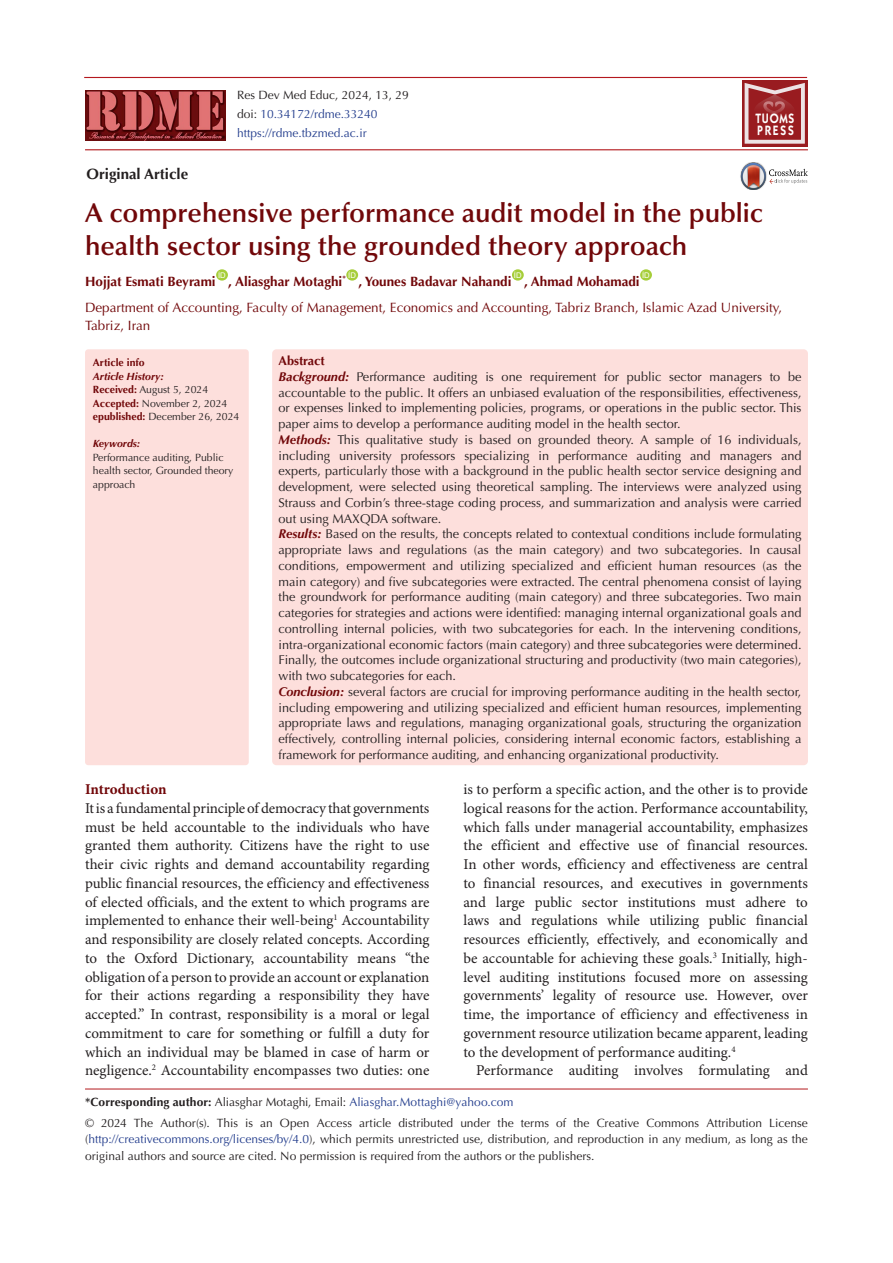
<style>
.page{position:relative;width:893px;height:1263px;background:#fff}
.page>*{position:absolute;margin:0;border:0;box-sizing:border-box;transform-origin:0 0}
.t1{font:600 27px/33px "Optima LT Std";letter-spacing:-.005em;color:#710709}
.t2{font:15px/18.8px "Minion Pro";letter-spacing:-.005em;color:#231f20;text-align:justify}
.t3{font:700 15px "Optima LT Std";color:#231f20}
.t4{font:700 15px "Minion Pro";letter-spacing:-.005em;color:#710709}
.t5{font:600 13.65px/12px "ITC Kabel Std";letter-spacing:.11em;color:#fff;scale:.85 1}
.t6{font:13.5px/18px "Optima LT Std";color:#710709}
.t7{font:700 13.5px "Optima LT Std";color:#710709}
.t8{font:12.75px/15.8px "Optima LT Std";color:#231f20;text-align:justify}
.t9{font:700 12.75px "Optima LT Std";color:#710709}
.corresponding{font:12px/16.5px "Optima LT Std";color:#231f20;text-align:justify}
.corresponding-2{font:12px "Optima LT Std";color:#253f8e}
.t10{font:10.5px/13.5px "Optima LT Std";color:#231f20}
.t11{font:italic 700 10.5px "Optima LT Std";color:#710709}
.t12{font:700 10.5px "Optima LT Std";color:#710709}
.t13{font:7.8px "Arial";color:#fff}
.s1{color:#231f20}
.s2{font-weight:700;color:#710709}
.s3{font-weight:700;font-style:italic;color:#710709}
.s4{font-weight:700;color:#231f20}
.s5{color:#253f8e}
</style>
<div class="page">
<hr style="left:85px;top:149px;width:723px;height:1px;background:#b4191e">
<hr style="left:85px;top:1089px;width:723px;height:1px;background:#b4191e">
<div style="left:216px;top:269px;width:12px;height:12px;background:#a6ce39;border-radius:50%"></div>
<div style="left:346px;top:269px;width:12px;height:12px;background:#a6ce39;border-radius:50%"></div>
<div style="left:512px;top:269px;width:12px;height:12px;background:#a6ce39;border-radius:50%"></div>
<div style="left:640px;top:269px;width:12px;height:12px;background:#a6ce39;border-radius:50%"></div>
<img style="left:740px;top:162px;width:19px;height:18px">
<svg style="left:741px;top:163px;width:67px;height:27px"></svg>
<img style="left:86px;top:91px;width:140px;height:49px">
<svg style="left:742px;top:81px;width:65px;height:66px"></svg>
<svg style="left:745px;top:83px;width:60px;height:61px;background:#ae4f52"></svg>
<hr style="left:84px;top:77px;width:723px;height:1px;background:#b4191e">
<div style="left:86px;top:350px;width:162px;height:414px;background:#fddfdc;border-radius:3px"></div>
<div style="left:85px;top:349px;width:164px;height:416px;border:2px solid #fddfdc;border-radius:3px"></div>
<div style="left:272px;top:349px;width:536px;height:416px;background:#fddfdc;border-radius:4px"></div>
<p class="t3" style="left:87px;top:165px;width:103px">Original Article</p>
<p class="corresponding" style="left:237px;top:87px;width:173px">Res Dev Med Educ, 2024, 13, 29</p>
<p class="corresponding-2" style="left:237px;top:107px;width:142px"><span class="s1">doi:</span> 10.34172/rdme.33240</p>
<p class="corresponding-2" style="left:237px;top:126px;width:131px">https://rdme.tbzmed.ac.ir</p>
<p class="t5" style="left:755px;top:112px;width:47px">TUOMS<br>PRESS</p>
<p class="t1" style="left:85px;top:196px;width:679px">A comprehensive performance audit model in the public health sector using the grounded theory approach</p>
<p class="t7" style="left:85px;top:273px;width:132px">Hojjat Esmati Beyrami</p>
<p class="t13" style="left:642px;top:270px;width:9px">ID</p>
<p class="t6" style="left:85px;top:299px;width:699px">Department of Accounting, Faculty of Management, Economics and Accounting, Tabriz Branch, Islamic Azad University,<br>Tabriz, Iran</p>
<p class="t13" style="left:218px;top:270px;width:9px">ID</p>
<p class="t13" style="left:348px;top:270px;width:9px">ID</p>
<p class="t13" style="left:514px;top:270px;width:9px">ID</p>
<p class="t7" style="left:228px;top:273px;width:119px">, Aliasghar Motaghi<sup>*</sup></p>
<p class="t7" style="left:358px;top:273px;width:155px">, Younes Badavar Nahandi</p>
<p class="t7" style="left:524px;top:273px;width:117px">, Ahmad Mohamadi</p>
<p class="t12" style="left:93px;top:357px;width:53px">Article info</p>
<p class="t11" style="left:93px;top:370px;width:73px">Article History:</p>
<p class="t10" style="left:93px;top:383px;width:117px"><span class="s2">Received:</span> August 5, 2024</p>
<p class="t10" style="left:93px;top:397px;width:136px"><span class="s2">Accepted:</span> November 2, 2024</p>
<p class="t10" style="left:93px;top:410px;width:148px"><span class="s2">epublished:</span> December 26, 2024</p>
<p class="t11" style="left:93px;top:438px;width:49px">Keywords:</p>
<p class="t10" style="left:93px;top:451px;width:142px">Performance auditing, Public health sector, Grounded theory approach</p>
<p class="t9" style="left:279px;top:353px;width:48px">Abstract</p>
<p class="t8" style="left:279px;top:369px;width:525px"><span class="s3">Background:</span> Performance auditing is one requirement for public sector managers to be accountable to the public. It offers an unbiased evaluation of the responsibilities, effectiveness, or expenses linked to implementing policies, programs, or operations in the public sector. This paper aims to develop a performance auditing model in the health sector.</p>
<p class="t8" style="left:279px;top:432px;width:525px"><span class="s3">Methods:</span> This qualitative study is based on grounded theory. A sample of 16 individuals, including university professors specializing in performance auditing and managers and experts, particularly those with a background in the public health sector service designing and development, were selected using theoretical sampling. The interviews were analyzed using Strauss and Corbin’s three-stage coding process, and summarization and analysis were carried out using MAXQDA software.</p>
<p class="t8" style="left:279px;top:526px;width:525px"><span class="s3">Results:</span> Based on the results, the concepts related to contextual conditions include formulating appropriate laws and regulations (as the main category) and two subcategories. In causal conditions, empowerment and utilizing specialized and efficient human resources (as the main category) and five subcategories were extracted. The central phenomena consist of laying the groundwork for performance auditing (main category) and three subcategories. Two main categories for strategies and actions were identified: managing internal organizational goals and controlling internal policies, with two subcategories for each. In the intervening conditions, intra-organizational economic factors (main category) and three subcategories were determined.<br>Finally, the outcomes include organizational structuring and productivity (two main categories), with two subcategories for each.</p>
<p class="t8" style="left:279px;top:684px;width:524px"><span class="s3">Conclusion:</span> several factors are crucial for improving performance auditing in the health sector, including empowering and utilizing specialized and efficient human resources, implementing appropriate laws and regulations, managing organizational goals, structuring the organization effectively, controlling internal policies, considering internal economic factors, establishing a framework for performance auditing, and enhancing organizational productivity.</p>
<p class="t2" style="left:463px;top:781px;width:346px">is to perform a specific action, and the other is to provide logical reasons for the action. Performance accountability, which falls under managerial accountability, emphasizes the efficient and effective use of financial resources.<br>In other words, efficiency and effectiveness are central to financial resources, and executives in governments and large public sector institutions must adhere to laws and regulations while utilizing public financial resources efficiently, effectively, and economically and be accountable for achieving these goals.<sup>3</sup> Initially, high&shy;level auditing institutions focused more on assessing governments’ legality of resource use. However, over time, the importance of efficiency and effectiveness in government resource utilization became apparent, leading to the development of performance auditing.<sup>4</sup></p>
<p class="t2" style="left:476px;top:1062px;width:333px">Performance auditing involves formulating and</p>
<p class="corresponding-2" style="left:85px;top:1095px;width:430px"><span class="s4">*Corresponding author:</span> <span class="s1">Aliasghar Motaghi, Email:</span> Aliasghar.Mottaghi@yahoo.com</p>
<p class="corresponding" style="left:85px;top:1114px;width:724px">© 2024 The Author(s). This is an Open Access article distributed under the terms of the Creative Commons Attribution License (<span class="s5">http://creativecommons.org/licenses/by/4.0</span>), which permits unrestricted use, distribution, and reproduction in any medium, as long as the original authors and source are cited. No permission is required from the authors or the publishers.</p>
<p class="t4" style="left:85px;top:779px;width:83px">Introduction</p>
<p class="t2" style="left:85px;top:799px;width:346px">It is a fundamental principle of democracy that governments must be held accountable to the individuals who have granted them authority. Citizens have the right to use their civic rights and demand accountability regarding public financial resources, the efficiency and effectiveness of elected officials, and the extent to which programs are implemented to enhance their well-being<sup>1</sup> Accountability and responsibility are closely related concepts. According to the Oxford Dictionary, accountability means “the obligation of a person to provide an account or explanation for their actions regarding a responsibility they have accepted.” In contrast, responsibility is a moral or legal commitment to care for something or fulfill a duty for which an individual may be blamed in case of harm or negligence.<sup>2</sup> Accountability encompasses two duties: one</p>
</div>
